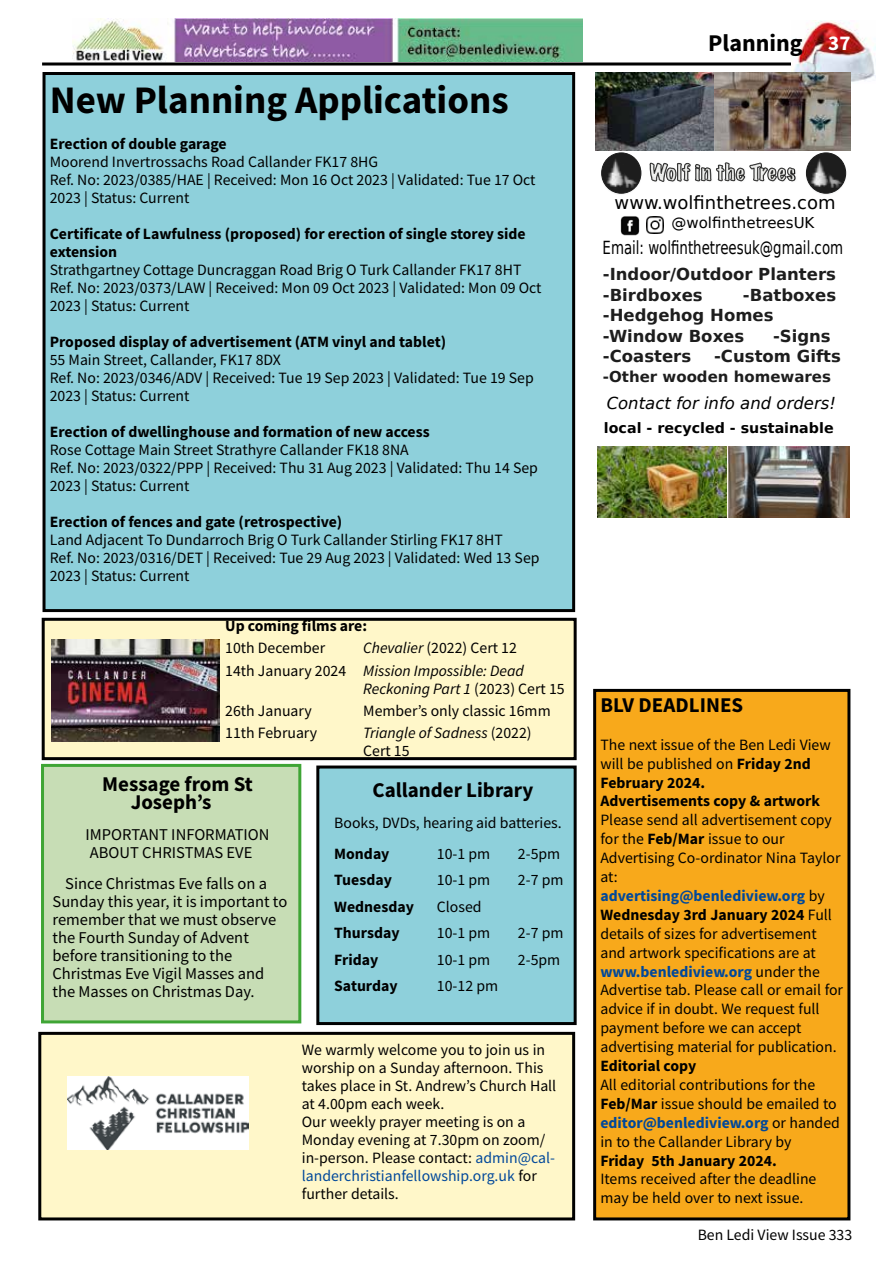
<style>
.page{position:relative;width:893px;height:1263px;background:#fff}
.page>*{position:absolute;margin:0;border:0;box-sizing:border-box;transform-origin:0 0}
.t1{font:700 39px "Source Sans Pro";color:#000}
.t2{font:700 24px "Source Sans Pro";color:#000}
.t3{font:700 21px/18px "Source Sans Pro";color:#000}
.t4{font:18px "DejaVu Sans";color:#000;scale:.74 1}
.t5{font:18px "DejaVu Sans";color:#000}
.t6{font:16.5px/18px "Source Sans Pro";color:#000}
.t7{font:700 16.5px/20.7px "DejaVu Sans";color:#1d1d1d}
.t8{font:italic 16.5px "DejaVu Sans";color:#000}
.t9{font:15.75px/18px "Source Sans Pro";color:#000}
.t10{font:700 15.75px/18.9px "Source Sans Pro";color:#000}
.t11{font:italic 15.75px/22.2px "Source Sans Pro";color:#000}
.t12{font:700 15px "DejaVu Sans";color:#1d1d1d}
.t13{font:15px "DejaVu Sans";color:#000}
.t14{font:700 14.25px "DejaVu Sans";color:#000}
.s1{font-style:normal}
.s2{color:#00489a}
.s3{font-size:21px;color:#fff}
.s4{font-weight:400}
.s5{font-weight:700}
.s6{font-weight:700;color:#00489a}
</style>
<div class="page">
<hr style="left:42px;top:63px;width:810px;height:3px;background:#000">
<img style="left:791px;top:20px;width:84px;height:63px">
<div style="left:42px;top:618px;width:535px;height:142px;background:#fff7c9;border:3px solid #000"></div>
<div style="left:40px;top:1033px;width:534px;height:186px;background:#fff7c9"></div>
<div style="left:38px;top:1032px;width:537px;height:188px;border:3px solid #000"></div>
<img style="left:68px;top:1076px;width:181px;height:74px">
<div style="left:595px;top:690px;width:254px;height:529px;background:#f8a91b"></div>
<div style="left:593px;top:689px;width:257px;height:531px;border:3px solid #000"></div>
<img style="left:597px;top:446px;width:158px;height:71px">
<img style="left:596px;top:72px;width:254px;height:79px">
<img style="left:727px;top:447px;width:122px;height:70px">
<img style="left:646px;top:216px;width:17px;height:18px">
<img style="left:620px;top:216px;width:20px;height:20px">
<img style="left:649px;top:162px;width:147px;height:20px">
<img style="left:650px;top:163px;width:111px;height:18px">
<img style="left:601px;top:152px;width:41px;height:42px">
<img style="left:805px;top:152px;width:42px;height:42px">
<div style="left:44px;top:74px;width:530px;height:536px;background:#8ed0db"></div>
<div style="left:43px;top:72px;width:532px;height:540px;border:3px solid #000"></div>
<div style="left:318px;top:767px;width:257px;height:256px;background:#8ed0db"></div>
<div style="left:316px;top:765px;width:261px;height:260px;border:3px solid #000"></div>
<div style="left:43px;top:765px;width:257px;height:257px;background:#c7ddb5"></div>
<div style="left:41px;top:764px;width:260px;height:259px;border:3px solid #3fa535"></div>
<img style="left:72px;top:19px;width:511px;height:43px">
<img style="left:51px;top:640px;width:168px;height:101px">
<h1 class="t1" style="left:50px;top:74px;width:460px">New Planning Applications</h1>
<p class="t10" style="left:50px;top:134px;width:178px">Erection of double garage</p>
<p class="t9" style="left:50px;top:153px;width:487px">Moorend Invertrossachs Road Callander FK17 8HG<br>Ref. No: 2023/0385/HAE | Received: Mon 16 Oct 2023 | Validated: Tue 17 Oct<br>2023 | Status: Current</p>
<p class="t10" style="left:50px;top:225px;width:477px;line-height:18px">Certificate of Lawfulness (proposed) for erection of single storey side extension</p>
<p class="t9" style="left:50px;top:261px;width:493px">Strathgartney Cottage Duncraggan Road Brig O Turk Callander FK17 8HT<br>Ref. No: 2023/0373/LAW | Received: Mon 09 Oct 2023 | Validated: Mon 09 Oct<br>2023 | Status: Current</p>
<p class="t10" style="left:50px;top:332px;width:398px">Proposed display of advertisement (ATM vinyl and tablet)</p>
<p class="t9" style="left:50px;top:351px;width:486px">55 Main Street, Callander, FK17 8DX<br>Ref. No: 2023/0346/ADV | Received: Tue 19 Sep 2023 | Validated: Tue 19 Sep<br>2023 | Status: Current</p>
<p class="t10" style="left:50px;top:422px;width:381px">Erection of dwellinghouse and formation of new access</p>
<p class="t9" style="left:50px;top:441px;width:490px">Rose Cottage Main Street Strathyre Callander FK18 8NA<br>Ref. No: 2023/0322/PPP | Received: Thu 31 Aug 2023 | Validated: Thu 14 Sep<br>2023 | Status: Current</p>
<p class="t10" style="left:50px;top:512px;width:294px">Erection of fences and gate (retrospective)</p>
<p class="t9" style="left:50px;top:531px;width:491px">Land Adjacent To Dundarroch Brig O Turk Callander Stirling FK17 8HT<br>Ref. No: 2023/0316/DET | Received: Tue 29 Aug 2023 | Validated: Wed 13 Sep<br>2023 | Status: Current</p>
<p class="t10" style="left:225px;top:616px;width:143px">Up coming films are:</p>
<p class="t9" style="left:225px;top:639px;width:101px">10th December</p>
<p class="t11" style="left:225px;top:637px;width:300px;text-indent:138px">Chevalier <span class="s1">(2022) Cert 12<br>14th January 2024</span> Mission Impossible: Dead</p>
<p class="t11" style="left:363px;top:677px;width:203px">Reckoning Part 1 <span class="s1">(2023) Cert 15</span></p>
<p class="t9" style="left:225px;top:701px;width:88px">26th January</p>
<p class="t9" style="left:363px;top:701px;width:189px">Member’s only classic 16mm</p>
<p class="t9" style="left:225px;top:724px;width:93px">11th February</p>
<p class="t11" style="left:363px;top:724px;width:170px;line-height:18px">Triangle of Sadness <span class="s1">(2022)<br>Cert 15</span></p>
<h3 class="t3" style="left:131px;top:775px;width:124px;text-indent:-29px">Message from St<br>Joseph’s</h3>
<p class="t6" style="left:86px;top:825px;width:185px">IMPORTANT INFORMATION<br>ABOUT CHRISTMAS EVE</p>
<p class="t6" style="left:53px;top:874px;width:236px;text-indent:13px">Since Christmas Eve falls on a<br>Sunday this year, it is important to remember that we must observe the Fourth Sunday of Advent before transitioning to the<br>Christmas Eve Vigil Masses and the Masses on Christmas Day.</p>
<h3 class="t3" style="left:372px;top:781px;width:162px">Callander Library</h3>
<p class="t9" style="left:334px;top:813px;width:229px">Books, DVDs, hearing aid batteries.</p>
<p class="t10" style="left:334px;top:844px;width:57px">Monday</p>
<p class="t9" style="left:437px;top:844px;width:55px">10-1 pm</p>
<p class="t9" style="left:518px;top:844px;width:44px">2-5pm</p>
<p class="t10" style="left:334px;top:870px;width:59px">Tuesday</p>
<p class="t9" style="left:437px;top:871px;width:55px">10-1 pm</p>
<p class="t9" style="left:518px;top:871px;width:47px">2-7 pm</p>
<p class="t10" style="left:334px;top:897px;width:81px">Wednesday</p>
<p class="t9" style="left:437px;top:897px;width:46px">Closed</p>
<p class="t10" style="left:334px;top:923px;width:67px">Thursday</p>
<p class="t9" style="left:437px;top:924px;width:55px">10-1 pm</p>
<p class="t9" style="left:518px;top:924px;width:47px">2-7 pm</p>
<p class="t10" style="left:334px;top:950px;width:46px">Friday</p>
<p class="t9" style="left:437px;top:950px;width:55px">10-1 pm</p>
<p class="t9" style="left:518px;top:950px;width:44px">2-5pm</p>
<p class="t10" style="left:334px;top:976px;width:65px">Saturday</p>
<p class="t9" style="left:437px;top:977px;width:63px">10-12 pm</p>
<p class="t9" style="left:302px;top:1041px;width:256px">We warmly welcome you to join us in worship on a Sunday afternoon. This takes place in St. Andrew’s Church Hall at 4.00pm each week.<br>Our weekly prayer meeting is on a<br>Monday evening at 7.30pm on zoom/ in-person. Please contact: <span class="s2">admin@cal&shy;landerchristianfellowship.org.uk</span> for further details.</p>
<h2 class="t2" style="left:708px;top:27px;width:144px">Planning <span class="s3">37</span></h2>
<p class="t5" style="left:615px;top:188px;width:223px">www.wolfinthetrees.com</p>
<p class="t13" style="left:671px;top:210px;width:144px">@wolfinthetreesUK</p>
<p class="t4" style="left:603px;top:233px;width:327px">Email: wolfinthetreesuk@gmail.com</p>
<p class="t7" style="left:603px;top:263px;width:235px">-Indoor/Outdoor Planters -Birdboxes</p>
<p class="t7" style="left:603px;top:284px;width:235px;text-indent:140px">-Batboxes -Hedgehog Homes -Window Boxes</p>
<p class="t7" style="left:773px;top:325px;width:59px">-Signs</p>
<p class="t7" style="left:603px;top:346px;width:90px">-Coasters</p>
<p class="t7" style="left:714px;top:346px;width:128px">-Custom Gifts</p>
<p class="t12" style="left:603px;top:364px;width:230px">-Other wooden homewares</p>
<p class="t8" style="left:607px;top:391px;width:231px">Contact for info and orders!</p>
<p class="t14" style="left:604px;top:416px;width:231px">local - recycled - sustainable</p>
<h3 class="t3" style="left:600px;top:696px;width:144px">BLV DEADLINES</h3>
<p class="t10" style="left:600px;top:735px;width:232px"><span class="s4">The next issue of the Ben Ledi View will be published on</span> Friday 2nd<br>February 2024.<br>Advertisements copy &amp; artwork</p>
<p class="t9" style="left:600px;top:810px;width:244px;line-height:18.9px">Please send all advertisement copy for the <span class="s5">Feb/Mar</span> issue to our<br>Advertising Co-ordinator Nina Taylor at:<br><span class="s6">advertising@benlediview.org</span> by<br><span class="s5">Wednesday 3rd January 2024</span> Full details of sizes for advertisement and artwork specifications are at <span class="s6">www.benlediview.org</span> under the<br>Advertise tab. Please call or email for advice if in doubt. We request full payment before we can accept advertising material for publication.</p>
<p class="t10" style="left:600px;top:1056px;width:97px">Editorial copy</p>
<p class="t9" style="left:600px;top:1075px;width:241px;line-height:18.9px">All editorial contributions for the <span class="s5">Feb/Mar</span> issue should be emailed to <span class="s6">editor@benlediview.org</span> or handed in to the Callander Library by</p>
<p class="t10" style="left:600px;top:1151px;width:178px">Friday 5th January 2024.</p>
<p class="t9" style="left:600px;top:1170px;width:218px;line-height:18.9px">Items received after the deadline may be held over to next issue.</p>
<p class="t9" style="left:698px;top:1226px;width:156px">Ben Ledi View Issue 333</p>
</div>
